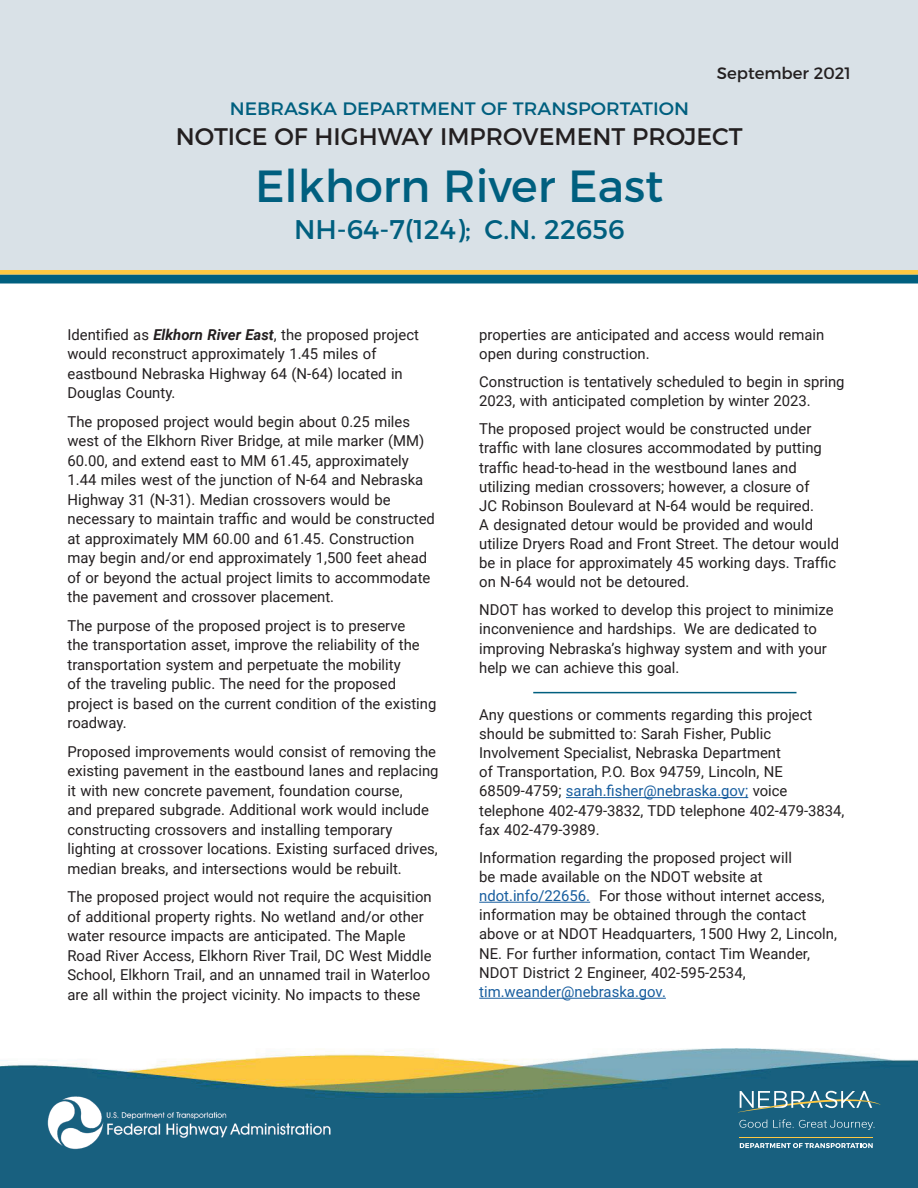
<style>
.page{position:relative;width:918px;height:1188px;background:#fff}
.page>*{position:absolute;margin:0;border:0;box-sizing:border-box;transform-origin:0 0}
.t1{font:45px "Montserrat";color:#005f7f}
.t2{font:27px "Montserrat";color:#005f7f}
.t3{font:24px "Montserrat";color:#231f20}
.t4{font:18px "Montserrat";color:#005f7f;scale:1.05 1}
.t5{font:16.5px "Montserrat";color:#231f20}
.t6{font:15px/19.5px "Roboto";color:#231f20}
.t7{font:15px "Roboto";color:#175d9e}
.s1{font-weight:700;font-style:italic}
.s2{color:#175d9e}
</style>
<div class="page">
<div style="left:0;top:0;width:918px;height:274px;background:#d9e1e7"></div>
<img style="left:0;top:1048px;width:918px;height:140px">
<img style="left:48px;top:1095px;width:286px;height:56px">
<hr style="left:533px;top:692px;width:263px;height:1px;background:#005f7f">
<hr style="left:566px;top:797px;width:182px;height:1px;background:#175d9e">
<hr style="left:479px;top:902px;width:111px;height:1px;background:#175d9e">
<hr style="left:479px;top:998px;width:187px;height:1px;background:#175d9e">
<div style="left:0;top:274px;width:918px;height:10px;background:#005f7f"></div>
<hr style="left:0;top:270px;width:918px;height:4px;background:#fec842">
<svg style="left:740px;top:1143px;width:133px;height:5px"></svg>
<svg style="left:738px;top:1091px;width:142px;height:21px;background:#548695"></svg>
<hr style="left:739px;top:1137px;width:134px;height:1px;background:#fec842">
<svg style="left:739px;top:1120px;width:28px;height:8px"></svg>
<svg style="left:773px;top:1119px;width:102px;height:11px"></svg>
<p class="t5" style="left:717px;top:63px;width:136px">September 2021</p>
<p class="t4" style="left:230px;top:97px;width:439px">NEBRASKA DEPARTMENT OF TRANSPORTATION</p>
<h3 class="t3" style="left:176px;top:122px;width:568px">NOTICE OF HIGHWAY IMPROVEMENT PROJECT</h3>
<h1 class="t1" style="left:255px;top:158px;width:410px">Elkhorn River East</h1>
<h2 class="t2" style="left:294px;top:213px;width:332px">NH-64-7(124); C.N. 22656</h2>
<p class="t6" style="left:68px;top:324px;width:353px">Identified as <span class="s1">Elkhorn River East</span>, the proposed project would reconstruct approximately 1.45 miles of eastbound Nebraska Highway 64 (N-64) located in Douglas County.</p>
<p class="t6" style="left:68px;top:411px;width:369px">The proposed project would begin about 0.25 miles west of the Elkhorn River Bridge, at mile marker (MM)<br>60.00, and extend east to MM 61.45, approximately 1.44 miles west of the junction of N-64 and Nebraska Highway 31 (N-31). Median crossovers would be necessary to maintain traffic and would be constructed at approximately MM 60.00 and 61.45. Construction may begin and/or end approximately 1,500 feet ahead of or beyond the actual project limits to accommodate the pavement and crossover placement.</p>
<p class="t6" style="left:68px;top:615px;width:370px">The purpose of the proposed project is to preserve<br>the transportation asset, improve the reliability of the transportation system and perpetuate the mobility<br>of the traveling public. The need for the proposed project is based on the current condition of the existing roadway.</p>
<p class="t6" style="left:68px;top:741px;width:373px">Proposed improvements would consist of removing the existing pavement in the eastbound lanes and replacing it with new concrete pavement, foundation course,<br>and prepared subgrade. Additional work would include constructing crossovers and installing temporary lighting at crossover locations. Existing surfaced drives, median breaks, and intersections would be rebuilt.</p>
<p class="t6" style="left:68px;top:887px;width:366px">The proposed project would not require the acquisition of additional property rights. No wetland and/or other water resource impacts are anticipated. The Maple Road River Access, Elkhorn River Trail, DC West Middle School, Elkhorn Trail, and an unnamed trail in Waterloo are all within the project vicinity. No impacts to these</p>
<p class="t6" style="left:479px;top:324px;width:347px">properties are anticipated and access would remain open during construction.</p>
<p class="t6" style="left:479px;top:372px;width:367px">Construction is tentatively scheduled to begin in spring<br>2023, with anticipated completion by winter 2023.</p>
<p class="t6" style="left:479px;top:419px;width:361px">The proposed project would be constructed under traffic with lane closures accommodated by putting traffic head-to-head in the westbound lanes and utilizing median crossovers; however, a closure of<br>JC Robinson Boulevard at N-64 would be required.<br>A designated detour would be provided and would utilize Dryers Road and Front Street. The detour would be in place for approximately 45 working days. Traffic on N-64 would not be detoured.</p>
<p class="t6" style="left:479px;top:600px;width:356px;line-height:19px">NDOT has worked to develop this project to minimize inconvenience and hardships. We are dedicated to improving Nebraska’s highway system and with your help we can achieve this goal.</p>
<p class="t6" style="left:479px;top:705px;width:367px">Any questions or comments regarding this project should be submitted to: Sarah Fisher, Public Involvement Specialist, Nebraska Department<br>of Transportation, P.O. Box 94759, Lincoln, NE 68509‑4759; <span class="s2">sarah.fisher@nebraska.gov;</span> voice telephone 402-479‑3832, TDD telephone 402-479‑3834, fax 402‑479-3989.</p>
<p class="t6" style="left:479px;top:847px;width:359px">Information regarding the proposed project will<br>be made available on the NDOT website at <span class="s2">ndot.info/22656.</span> For those without internet access, information may be obtained through the contact above or at NDOT Headquarters, 1500 Hwy 2, Lincoln, NE. For further information, contact Tim Weander, NDOT District 2 Engineer, 402‑595-2534,</p>
<p class="t7" style="left:479px;top:981px;width:188px">tim.weander@nebraska.gov.</p>
</div>
